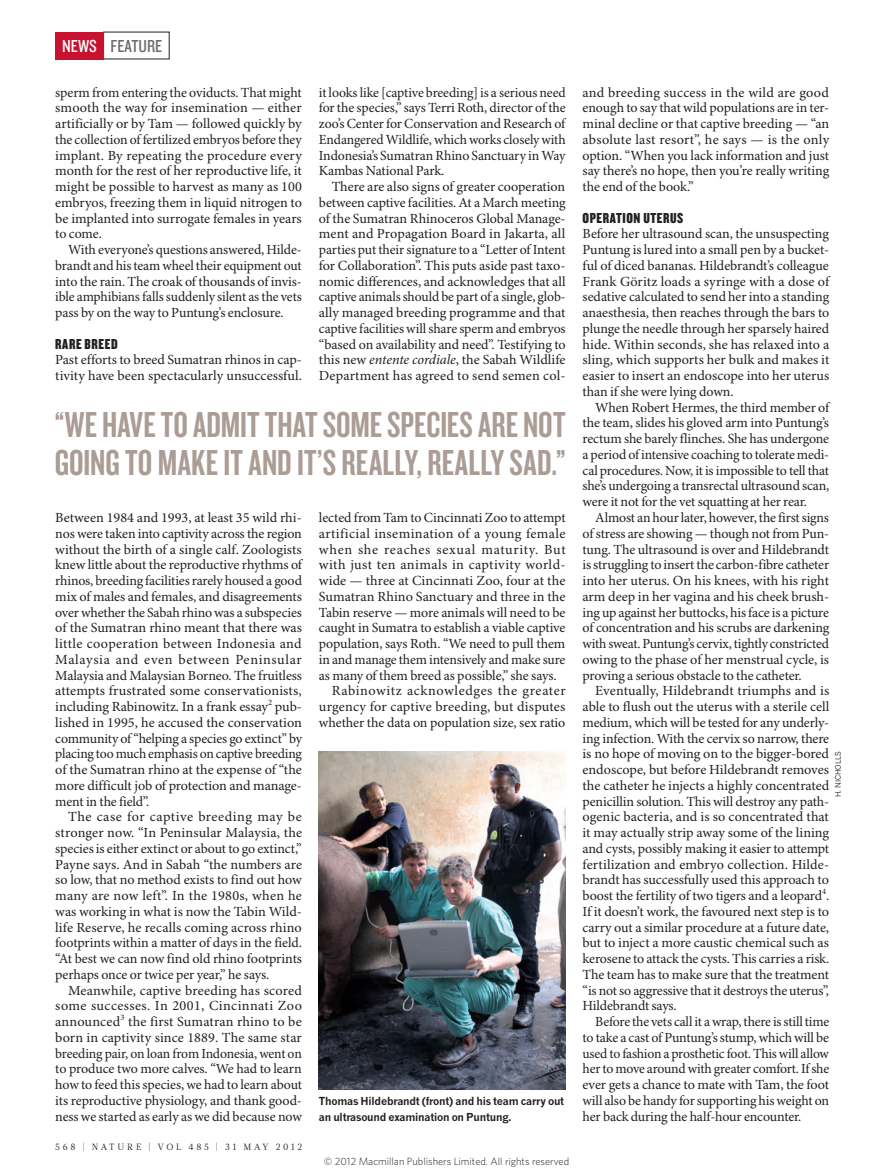
<style>
.page{position:relative;width:893px;height:1174px;background:#fff}
.page>*{position:absolute;margin:0;border:0;box-sizing:border-box;transform-origin:0 0}
.HEAD_36{font:37.5px/37.5px "Knockout 48 Featherweight";letter-spacing:.005em;color:#ab9c95}
.t1{font:18px "Knockout 29 Junior Ltweight";color:#6c6d70}
.t2{font:18px "Knockout 29 Junior Ltweight";color:#fff}
.CROSSHEAD{font:15px "Knockout 69 Full Liteweight";letter-spacing:.04em;color:#231f20}
.BODY_INDENT{font:13.95px/15.8px "Minion Pro";letter-spacing:-.01em;color:#231f20;text-align:justify}
.BODY_1ST_PARA{font:13.95px/15.8px "Minion Pro";letter-spacing:-.005em;color:#231f20;text-align:justify}
.PIC_CAPTION{font:700 10.8px/15.8px "News Gothic MTOT";letter-spacing:-.02em;color:#231f20}
.t3{font:300 10.5px "Whitney";color:#231f20}
.t4{font:9px "Glosa Math";letter-spacing:.3em;color:#231f20}
.PIC_CREDIT{font:7.5px "News Gothic MTOT";color:#231f20}
.s1{font-style:italic}
</style>
<div class="page">
<img style="left:319px;top:751px;width:247px;height:338px">
<div style="left:55px;top:32px;width:49px;height:27px;background:#c7112f"></div>
<p class="t2" style="left:62px;top:34px;width:36px">NEWS</p>
<p class="t1" style="left:111px;top:34px;width:53px">FEATURE</p>
<p class="BODY_INDENT" style="left:55px;top:85px;width:248px">sperm from entering the oviducts. That might smooth the way for insemination — either artificially or by Tam — followed quickly by the collection of fertilized embryos before they implant. By repeating the procedure every month for the rest of her reproductive life, it might be possible to harvest as many as 100 embryos, freezing them in liquid nitrogen to be implanted into surrogate females in years to come.</p>
<p class="BODY_INDENT" style="left:55px;top:242px;width:248px;text-indent:13px">With everyone’s questions answered, Hilde&shy;brandt and his team wheel their equipment out into the rain. The croak of thousands of invis&shy;ible amphibians falls suddenly silent as the vets pass by on the way to Puntung’s enclosure.</p>
<p class="CROSSHEAD" style="left:55px;top:334px;width:64px">RARE BREED</p>
<p class="BODY_1ST_PARA" style="left:55px;top:353px;width:248px">Past efforts to breed Sumatran rhinos in cap&shy;tivity have been spectacularly unsuccessful.</p>
<p class="BODY_INDENT" style="left:319px;top:85px;width:248px">it looks like [captive breeding] is a serious need for the species,” says Terri Roth, director of the zoo’s Center for Conservation and Research of Endangered Wildlife, which works closely with Indonesia’s Sumatran Rhino Sanctuary in Way Kambas National Park.</p>
<p class="BODY_INDENT" style="left:319px;top:179px;width:248px;text-indent:13px">There are also signs of greater cooperation between captive facilities. At a March meeting of the Sumatran Rhinoceros Global Manage&shy;ment and Propagation Board in Jakarta, all parties put their signature to a “Letter of Intent for Collaboration”. This puts aside past taxo&shy;nomic differences, and acknowledges that all captive animals should be part of a single, glob&shy;ally managed breeding programme and that captive facilities will share sperm and embryos “based on availability and need”. Testifying to this new <span class="s1">entente cordiale</span>, the Sabah Wildlife Department has agreed to send semen col-</p>
<p class="HEAD_36" style="left:55px;top:405px;width:512px">“WE HAVE TO ADMIT THAT SOME SPECIES ARE NOT<br>GOING TO MAKE IT AND IT’S REALLY, REALLY SAD.”</p>
<p class="BODY_1ST_PARA" style="left:55px;top:510px;width:248px">Between 1984 and 1993, at least 35 wild rhi&shy;nos were taken into captivity across the region without the birth of a single calf. Zoologists knew little about the reproductive rhythms of rhinos, breeding facilities rarely housed a good mix of males and females, and disagreements over whether the Sabah rhino was a subspecies of the Sumatran rhino meant that there was little cooperation between Indonesia and Malaysia and even between Peninsular Malaysia and Malaysian Borneo. The fruitless attempts frustrated some conservationists, including Rabinowitz. In a frank essay<sup>2</sup> pub&shy;lished in 1995, he accused the conservation community of “helping a species go extinct” by placing too much emphasis on captive breeding of the Sumatran rhino at the expense of “the more difficult job of protection and manage&shy;ment in the field”.</p>
<p class="BODY_INDENT" style="left:55px;top:809px;width:248px;text-indent:13px">The case for captive breeding may be stronger now. “In Peninsular Malaysia, the species is either extinct or about to go extinct,” Payne says. And in Sabah “the numbers are so low, that no method exists to find out how many are now left”. In the 1980s, when he was working in what is now the Tabin Wild&shy;life Reserve, he recalls coming across rhino footprints within a matter of days in the field. “At best we can now find old rhino footprints perhaps once or twice per year,” he says.</p>
<p class="BODY_INDENT" style="left:55px;top:983px;width:248px;text-indent:13px">Meanwhile, captive breeding has scored some successes. In 2001, Cincinnati Zoo announced<sup>3</sup> the first Sumatran rhino to be born in captivity since 1889. The same star breeding pair, on loan from Indonesia, went on to produce two more calves. “We had to learn how to feed this species, we had to learn about its reproductive physiology, and thank good&shy;ness we started as early as we did because now</p>
<p class="t4" style="left:55px;top:1141px;width:248px">568 | NATURE | VOL 485 | 31 MAY 2012</p>
<p class="BODY_INDENT" style="left:319px;top:510px;width:248px">lected from Tam to Cincinnati Zoo to attempt artificial insemination of a young female when she reaches sexual maturity. But with just ten animals in captivity world&shy;wide — three at Cincinnati Zoo, four at the Sumatran Rhino Sanctuary and three in the Tabin reserve — more animals will need to be caught in Sumatra to establish a viable captive population, says Roth. “We need to pull them in and manage them intensively and make sure as many of them breed as possible,” she says.</p>
<p class="BODY_INDENT" style="left:319px;top:683px;width:248px;text-indent:13px">Rabinowitz acknowledges the greater urgency for captive breeding, but disputes whether the data on population size, sex ratio</p>
<p class="PIC_CAPTION" style="left:319px;top:1093px;width:247px">Thomas Hildebrandt (front) and his team carry out an ultrasound examination on Puntung.</p>
<p class="t3" style="left:324px;top:1154px;width:247px">© 2012 Macmillan Publishers Limited. All rights reserved</p>
<p class="BODY_INDENT" style="left:583px;top:85px;width:248px">and breeding success in the wild are good enough to say that wild populations are in ter&shy;minal decline or that captive breeding — “an absolute last resort”, he says — is the only option. “When you lack information and just say there’s no hope, then you’re really writing the end of the book.”</p>
<p class="CROSSHEAD" style="left:583px;top:208px;width:102px">OPERATION UTERUS</p>
<p class="BODY_1ST_PARA" style="left:583px;top:227px;width:248px">Before her ultrasound scan, the unsuspecting Puntung is lured into a small pen by a bucket&shy;ful of diced bananas. Hildebrandt’s colleague Frank Göritz loads a syringe with a dose of sedative calculated to send her into a standing anaesthesia, then reaches through the bars to plunge the needle through her sparsely haired hide. Within seconds, she has relaxed into a sling, which supports her bulk and makes it easier to insert an endoscope into her uterus than if she were lying down.</p>
<p class="BODY_INDENT" style="left:583px;top:400px;width:248px;text-indent:13px">When Robert Hermes, the third member of the team, slides his gloved arm into Puntung’s rectum she barely flinches. She has undergone a period of intensive coaching to tolerate medi&shy;cal procedures. Now, it is impossible to tell that she’s undergoing a transrectal ultrasound scan, were it not for the vet squatting at her rear.</p>
<p class="BODY_INDENT" style="left:583px;top:510px;width:248px;text-indent:13px">Almost an hour later, however, the first signs of stress are showing — though not from Pun&shy;tung. The ultrasound is over and Hildebrandt is struggling to insert the carbon-fibre catheter into her uterus. On his knees, with his right arm deep in her vagina and his cheek brush&shy;ing up against her buttocks, his face is a picture of concentration and his scrubs are darkening with sweat. Puntung’s cervix, tightly constricted owing to the phase of her menstrual cycle, is proving a serious obstacle to the catheter.</p>
<p class="BODY_INDENT" style="left:583px;top:683px;width:248px;text-indent:13px">Eventually, Hildebrandt triumphs and is able to flush out the uterus with a sterile cell medium, which will be tested for any underly&shy;ing infection. With the cervix so narrow, there is no hope of moving on to the bigger-bored endoscope, but before Hildebrandt removes the catheter he injects a highly concentrated penicillin solution. This will destroy any path&shy;ogenic bacteria, and is so concentrated that it may actually strip away some of the lining and cysts, possibly making it easier to attempt fertilization and embryo collection. Hilde&shy;brandt has successfully used this approach to boost the fertility of two tigers and a leopard<sup>4</sup>.<br>If it doesn’t work, the favoured next step is to carry out a similar procedure at a future date, but to inject a more caustic chemical such as kerosene to attack the cysts. This carries a risk.<br>The team has to make sure that the treatment “is not so aggressive that it destroys the uterus”, Hildebrandt says.</p>
<p class="BODY_INDENT" style="left:583px;top:1014px;width:248px;text-indent:13px">Before the vets call it a wrap, there is still time to take a cast of Puntung’s stump, which will be used to fashion a prosthetic foot. This will allow her to move around with greater comfort. If she ever gets a chance to mate with Tam, the foot will also be handy for supporting his weight on her back during the half-hour encounter.</p>
<p class="PIC_CREDIT" style="left:833px;top:797px;width:47px;rotate:-90deg">H. NICHOLLS</p>
</div>
